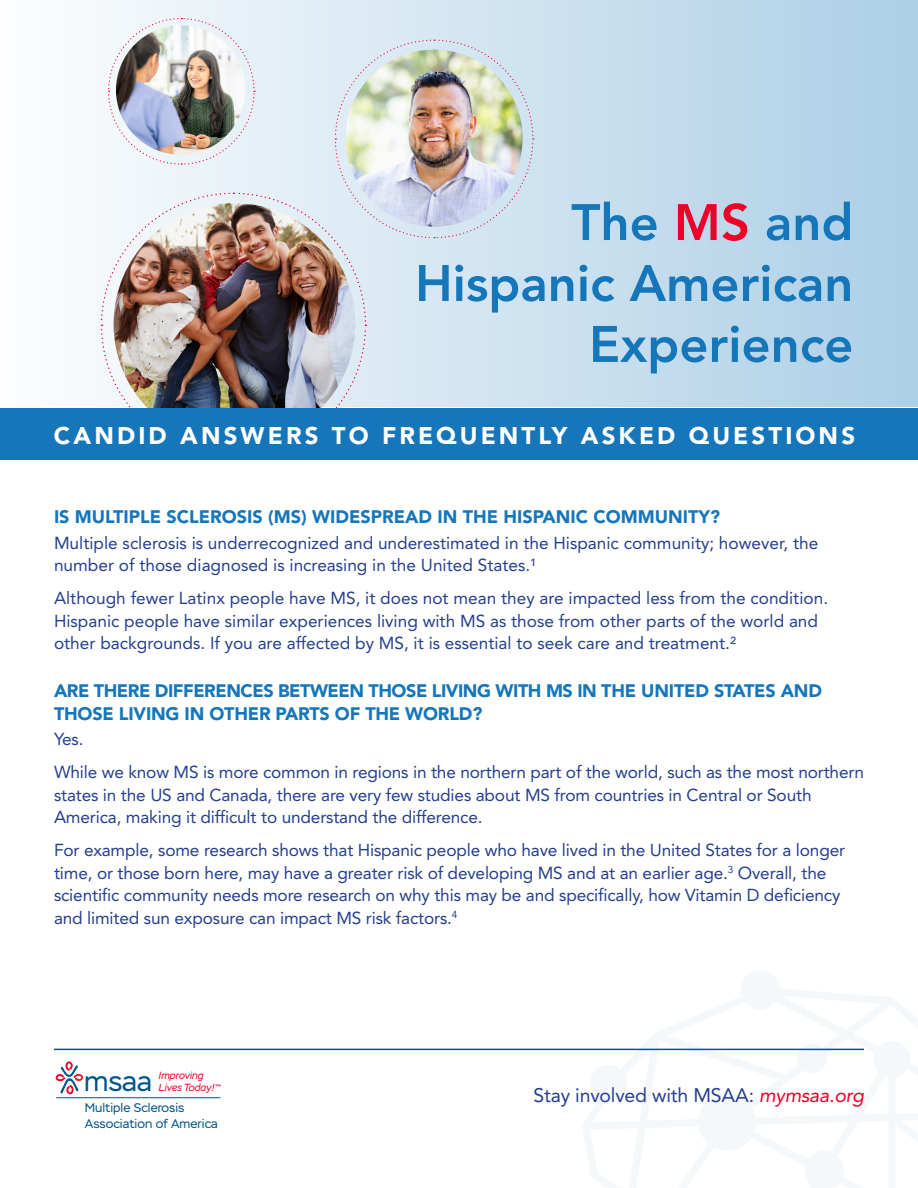
<style>
.page{position:relative;width:918px;height:1188px;background:#fff}
.page>*{position:absolute;margin:0;border:0;box-sizing:border-box;transform-origin:0 0}
.t1{font:800 50.85px/60.9px "Avenir LT Std";color:#1576ba;text-align:right}
.t2{font:28.05px "Stem";color:#00558b}
.t3{font:900 24px "Avenir LT Std";letter-spacing:.13em;color:#fff}
.t4{font:19.5px "Avenir LT Std";letter-spacing:-.01em;color:#253f8e}
.Question{font:900 18px/22.5px "Avenir LT Std";letter-spacing:-.01em;color:#1576ba}
.Question-2{font:17.25px/22.5px "Avenir LT Std";letter-spacing:-.01em;color:#253f8e}
.t5{font:12.45px/16.2px "Stem";color:#00558b}
.t6{font:italic 10.35px/11.7px "Stem";color:#ef0027}
.t7{font:6.6px "Stem";color:#ef0027}
.s1{color:#ef0027}
.s2{font-style:italic;color:#ef0027}
</style>
<div class="page">
<svg style="left:582px;top:1048px;width:282px;height:3px"></svg>
<div style="left:0;top:0;width:918px;height:407px;background:linear-gradient(to right,#fdfdfe,#adcfe6)"></div>
<hr style="left:54px;top:1049px;width:810px;height:1px;background:#00558b">
<hr style="left:56px;top:1097px;width:164px;height:1px;background:#00558b">
<svg style="left:56px;top:1062px;width:27px;height:32px"></svg>
<img style="left:100px;top:17px;width:434px;height:390px">
<img style="left:114px;top:203px;width:241px;height:205px">
<div style="left:0;top:408px;width:918px;height:51px;background:#1576ba"></div>
<p class="t1" style="left:415px;top:192px;width:440px">The <span class="s1">MS</span> and<br>Hispanic American<br>Experience</p>
<p class="t3" style="left:54px;top:421px;width:803px">CANDID ANSWERS TO FREQUENTLY ASKED QUESTIONS</p>
<p class="Question" style="left:54px;top:505px;width:668px">IS MULTIPLE SCLEROSIS (MS) WIDESPREAD IN THE HISPANIC COMMUNITY?</p>
<p class="Question-2" style="left:54px;top:531px;width:766px">Multiple sclerosis is underrecognized and underestimated in the Hispanic community; however, the number of those diagnosed is increasing in the United States.¹</p>
<p class="Question-2" style="left:54px;top:587px;width:776px">Although fewer Latinx people have MS, it does not mean they are impacted less from the condition.<br>Hispanic people have similar experiences living with MS as those from other parts of the world and other backgrounds. If you are affected by MS, it is essential to seek care and treatment.²</p>
<p class="Question" style="left:54px;top:679px;width:770px">ARE THERE DIFFERENCES BETWEEN THOSE LIVING WITH MS IN THE UNITED STATES AND<br>THOSE LIVING IN OTHER PARTS OF THE WORLD?</p>
<p class="Question-2" style="left:54px;top:728px;width:31px">Yes.</p>
<p class="Question-2" style="left:54px;top:761px;width:811px">While we know MS is more common in regions in the northern part of the world, such as the most northern states in the US and Canada, there are very few studies about MS from countries in Central or South<br>America, making it difficult to understand the difference.</p>
<p class="Question-2" style="left:54px;top:839px;width:793px">For example, some research shows that Hispanic people who have lived in the United States for a longer time, or those born here, may have a greater risk of developing MS and at an earlier age.<sup>3</sup> Overall, the scientific community needs more research on why this may be and specifically, how Vitamin D deficiency and limited sun exposure can impact MS risk factors.<sup>4</sup></p>
<p class="t2" style="left:84px;top:1065px;width:69px">msaa</p>
<p class="t6" style="left:159px;top:1070px;width:57px">Improving<br>Lives Today!</p>
<p class="t5" style="left:85px;top:1100px;width:134px">Multiple Sclerosis<br>Association of America</p>
<p class="t7" style="left:215px;top:1082px;width:7px">™</p>
<p class="t4" style="left:534px;top:1084px;width:332px">Stay involved with MSAA: <span class="s2">mymsaa.org</span></p>
</div>
